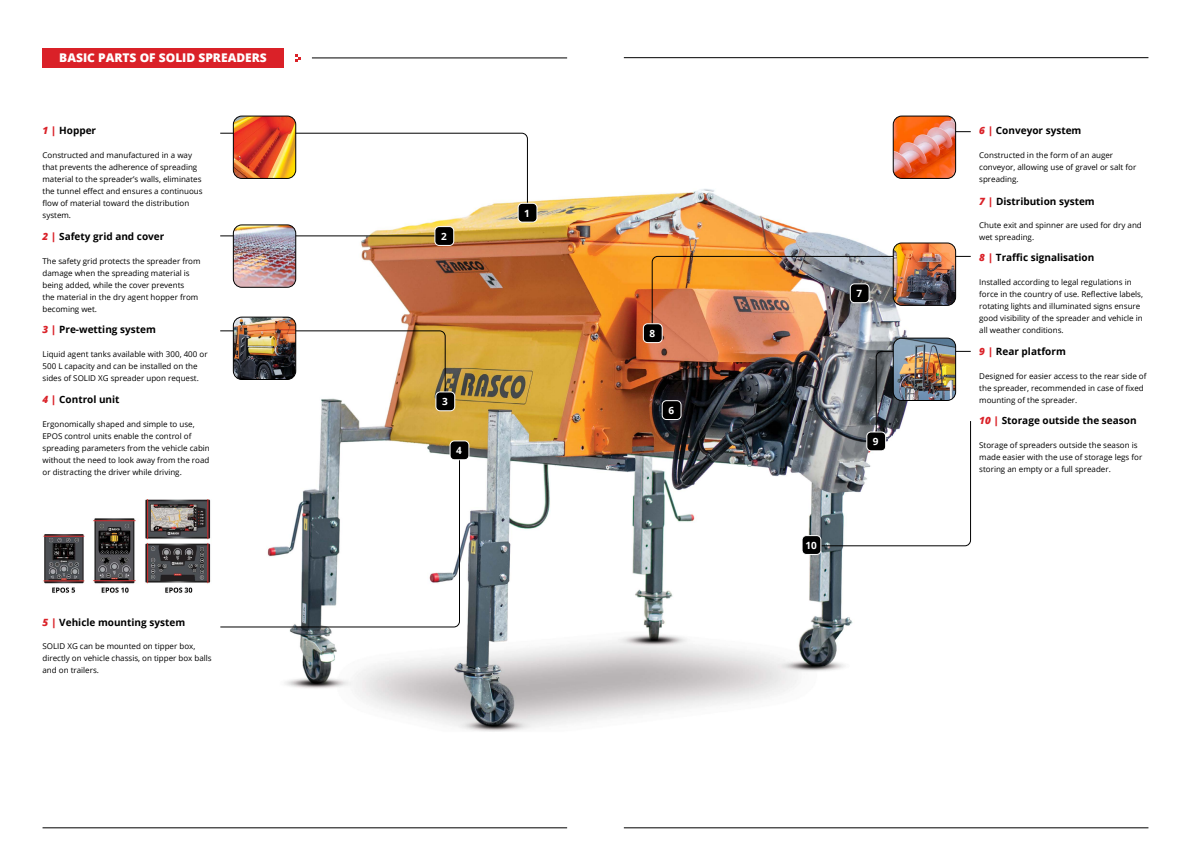
<style>
.page{position:relative;width:1191px;height:842px;background:#fff}
.page>*{position:absolute;margin:0;border:0;box-sizing:border-box;transform-origin:0 0}
.t1{font:800 12px "Open Sans";color:#fff}
.t2{font:700 10px "Open Sans";color:#000}
.t3{font:700 10px "Open Sans";color:#fff}
.t4{font:8px/12px "Open Sans";color:#000}
.s1{font-weight:800;font-style:italic;color:#da2128}
</style>
<div class="page">
<img style="left:266px;top:124px;width:658px;height:608px">
<svg style="left:220px;top:133px;width:307px;height:88px"></svg>
<hr style="left:904px;top:131px;width:66px;height:1px;background:#000">
<svg style="left:220px;top:450px;width:240px;height:177px"></svg>
<img style="left:233px;top:116px;width:63px;height:62px">
<div style="left:233px;top:116px;width:63px;height:63px;border:1px solid #000;border-radius:9px"></div>
<div style="left:518px;top:203px;width:19px;height:19px;background:#000;border-radius:4px"></div>
<div style="left:517px;top:203px;width:20px;height:20px;border:1px solid #fff;border-radius:4px"></div>
<div style="left:662px;top:401px;width:19px;height:18px;background:#000;border-radius:4px"></div>
<div style="left:661px;top:400px;width:20px;height:20px;border:1px solid #fff;border-radius:4px"></div>
<div style="left:802px;top:536px;width:19px;height:18px;background:#000;border-radius:4px"></div>
<div style="left:801px;top:535px;width:20px;height:20px;border:1px solid #fff;border-radius:4px"></div>
<div style="left:450px;top:441px;width:19px;height:19px;background:#000;border-radius:4px"></div>
<div style="left:449px;top:440px;width:20px;height:20px;border:1px solid #fff;border-radius:4px"></div>
<hr style="left:43px;top:828px;width:524px;height:1px;background:#000">
<hr style="left:624px;top:828px;width:524px;height:1px;background:#000">
<div style="left:43px;top:48px;width:240px;height:20px;background:#da2128"></div>
<hr style="left:312px;top:58px;width:255px;height:1px;background:#000">
<hr style="left:624px;top:57px;width:524px;height:1px;background:#000">
<svg style="left:295px;top:54px;width:5px;height:8px"></svg>
<img style="left:43px;top:499px;width:168px;height:94px">
<svg style="left:220px;top:331px;width:225px;height:69px"></svg>
<img style="left:233px;top:317px;width:63px;height:62px">
<div style="left:233px;top:317px;width:63px;height:63px;border:1px solid #000;border-radius:9px"></div>
<div style="left:436px;top:392px;width:19px;height:19px;background:#000;border-radius:4px"></div>
<div style="left:435px;top:391px;width:20px;height:20px;border:1px solid #fff;border-radius:4px"></div>
<img style="left:652px;top:256px;width:319px;height:81px">
<img style="left:893px;top:243px;width:62px;height:62px">
<div style="left:893px;top:243px;width:63px;height:63px;border:1px solid #000;border-radius:9px"></div>
<svg style="left:812px;top:351px;width:159px;height:195px"></svg>
<img style="left:893px;top:338px;width:62px;height:62px">
<div style="left:893px;top:338px;width:63px;height:63px;border:1px solid #000;border-radius:9px"></div>
<div style="left:866px;top:432px;width:19px;height:19px;background:#000;border-radius:4px"></div>
<div style="left:866px;top:431px;width:20px;height:20px;border:1px solid #fff;border-radius:4px"></div>
<div style="left:643px;top:324px;width:19px;height:19px;background:#000;border-radius:4px"></div>
<div style="left:643px;top:323px;width:19px;height:20px;border:1px solid #fff;border-radius:4px"></div>
<hr style="left:220px;top:236px;width:225px;height:1px;background:#000">
<img style="left:233px;top:225px;width:63px;height:62px">
<div style="left:233px;top:225px;width:63px;height:63px;border:1px solid #000;border-radius:9px"></div>
<div style="left:435px;top:227px;width:19px;height:18px;background:#000;border-radius:4px"></div>
<div style="left:434px;top:226px;width:20px;height:20px;border:1px solid #fff;border-radius:4px"></div>
<img style="left:893px;top:116px;width:62px;height:62px">
<div style="left:893px;top:116px;width:63px;height:63px;border:1px solid #000;border-radius:9px"></div>
<h1 class="t1" style="left:59px;top:49px;width:209px">BASIC PARTS OF SOLID SPREADERS</h1>
<p class="t2" style="left:43px;top:123px;width:55px"><span class="s1">1 |</span> Hopper</p>
<p class="t4" style="left:43px;top:149px;width:162px">Constructed and manufactured in a way that prevents the adherence of spreading material to the spreader’s walls, eliminates the tunnel effect and ensures a continuous flow of material toward the distribution system.</p>
<p class="t2" style="left:43px;top:229px;width:123px"><span class="s1">2 |</span> Safety grid and cover</p>
<p class="t4" style="left:43px;top:254px;width:160px">The safety grid protects the spreader from damage when the spreading material is being added, while the cover prevents<br>the material in the dry agent hopper from becoming wet.</p>
<p class="t2" style="left:43px;top:323px;width:115px"><span class="s1">3 |</span> Pre-wetting system</p>
<p class="t4" style="left:43px;top:348px;width:167px">Liquid agent tanks available with 300, 400 or<br>500 L capacity and can be installed on the sides of SOLID XG spreader upon request.</p>
<p class="t2" style="left:43px;top:392px;width:79px"><span class="s1">4 |</span> Control unit</p>
<p class="t4" style="left:43px;top:417px;width:169px">Ergonomically shaped and simple to use, EPOS control units enable the control of spreading parameters from the vehicle cabin without the need to look away from the road or distracting the driver while driving.</p>
<p class="t2" style="left:43px;top:615px;width:144px"><span class="s1">5 |</span> Vehicle mounting system</p>
<p class="t4" style="left:43px;top:640px;width:171px">SOLID XG can be mounted on tipper box, directly on vehicle chassis, on tipper box balls and on trailers.</p>
<p class="t3" style="left:441px;top:229px;width:7px">2</p>
<p class="t3" style="left:524px;top:206px;width:7px">1</p>
<p class="t3" style="left:442px;top:394px;width:7px">3</p>
<p class="t3" style="left:456px;top:443px;width:7px">4</p>
<p class="t3" style="left:649px;top:326px;width:7px">8</p>
<p class="t3" style="left:668px;top:403px;width:7px">6</p>
<p class="t3" style="left:856px;top:286px;width:7px">7</p>
<p class="t3" style="left:805px;top:538px;width:13px">10</p>
<p class="t3" style="left:873px;top:434px;width:7px">9</p>
<p class="t2" style="left:979px;top:123px;width:104px"><span class="s1">6 |</span> Conveyor system</p>
<p class="t4" style="left:979px;top:149px;width:158px">Constructed in the form of an auger conveyor, allowing use of gravel or salt for spreading.</p>
<p class="t2" style="left:979px;top:194px;width:117px"><span class="s1">7 |</span> Distribution system</p>
<p class="t4" style="left:979px;top:218px;width:164px">Chute exit and spinner are used for dry and wet spreading.</p>
<p class="t2" style="left:979px;top:251px;width:117px"><span class="s1">8 |</span> Traffic signalisation</p>
<p class="t4" style="left:979px;top:276px;width:165px">Installed according to legal regulations in force in the country of use. Reflective labels, rotating lights and illuminated signs ensure good visibility of the spreader and vehicle in all weather conditions.</p>
<p class="t2" style="left:979px;top:344px;width:88px"><span class="s1">9 |</span> Rear platform</p>
<p class="t4" style="left:979px;top:369px;width:169px">Designed for easier access to the rear side of the spreader, recommended in case of fixed mounting of the spreader.</p>
<p class="t2" style="left:979px;top:414px;width:159px"><span class="s1">10 |</span> Storage outside the season</p>
<p class="t4" style="left:979px;top:439px;width:164px">Storage of spreaders outside the season is made easier with the use of storage legs for storing an empty or a full spreader.</p>
</div>
